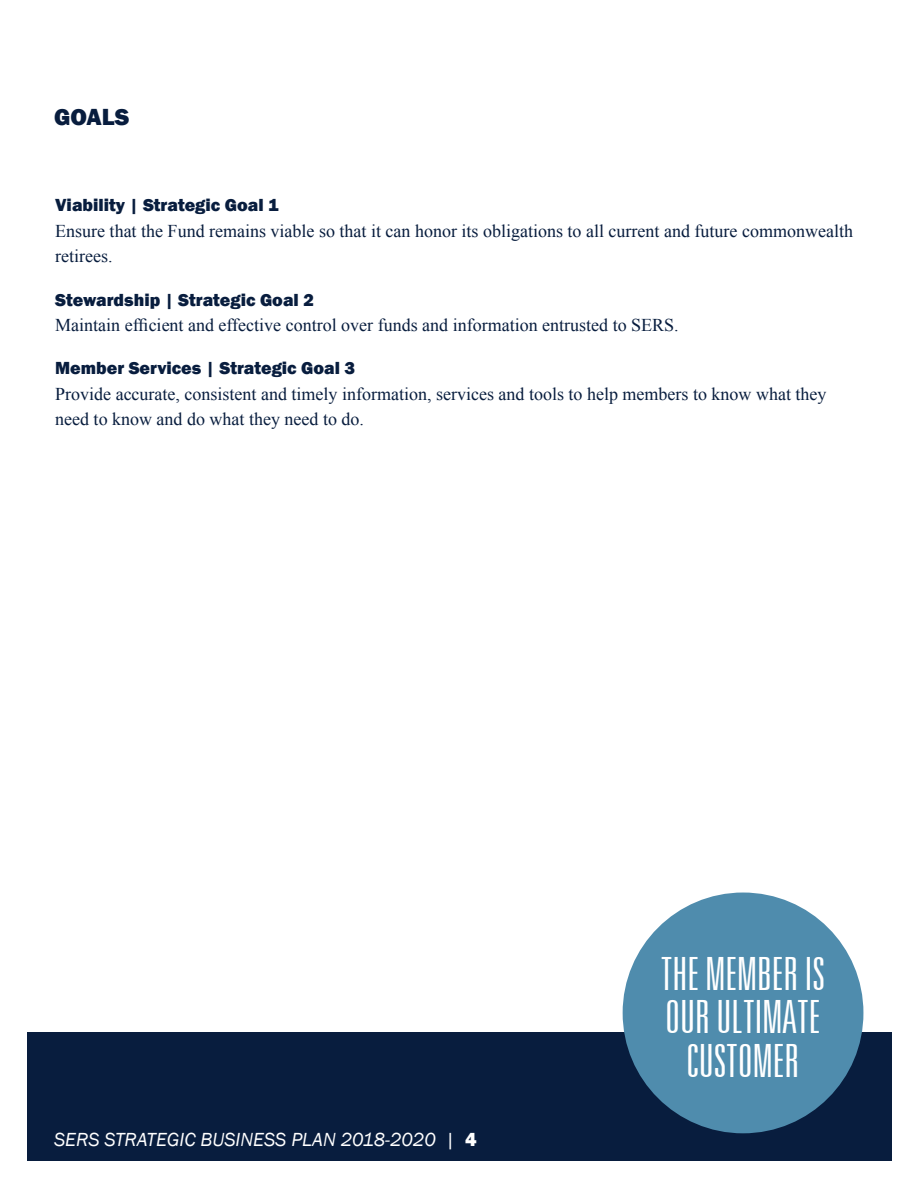
<style>
.page{position:relative;width:918px;height:1188px;background:#fff}
.page>*{position:absolute;margin:0;border:0;box-sizing:border-box;transform-origin:0 0}
.t1{font:300 ultra-condensed 45px/43.5px "Nova Light Ultra S Si";color:#fff;text-align:center}
.t2{font:800 24px "Franklin Gothic";color:#081d3e}
.t3{font:italic 19.5px "Franklin Gothic";color:#fff}
.t4{font:18px/25.5px "Times New Roman";color:#081d3e}
.t5{font:800 18px "Franklin Gothic";color:#081d3e}
.s1{font-style:normal}
.s2{font-weight:800;font-style:normal}
</style>
<div class="page">
<div style="left:27px;top:1033px;width:865px;height:128px;background:#081d3e"></div>
<div style="left:623px;top:893px;width:240px;height:240px;background:#4f8cad;border-radius:50%"></div>
<p class="t2" style="left:54px;top:101px;width:77px">GOALS</p>
<p class="t5" style="left:55px;top:194px;width:225px">Viability | Strategic Goal 1</p>
<p class="t4" style="left:55px;top:218px;width:799px">Ensure that the Fund remains viable so that it can honor its obligations to all current and future commonwealth retirees.</p>
<p class="t5" style="left:55px;top:288px;width:260px">Stewardship | Strategic Goal 2</p>
<p class="t4" style="left:55px;top:312px;width:625px">Maintain efficient and effective control over funds and information entrusted to SERS.</p>
<p class="t5" style="left:55px;top:357px;width:301px">Member Services | Strategic Goal 3</p>
<p class="t4" style="left:55px;top:381px;width:773px">Provide accurate, consistent and timely information, services and tools to help members to know what they need to know and do what they need to do.</p>
<p class="t3" style="left:54px;top:1127px;width:424px">SERS STRATEGIC BUSINESS PLAN 2018-2020 <span class="s1">|</span> <span class="s2">4</span></p>
<p class="t1" style="left:661px;top:951px;width:166px">THE MEMBER IS<br>OUR ULTIMATE<br>CUSTOMER</p>
</div>
